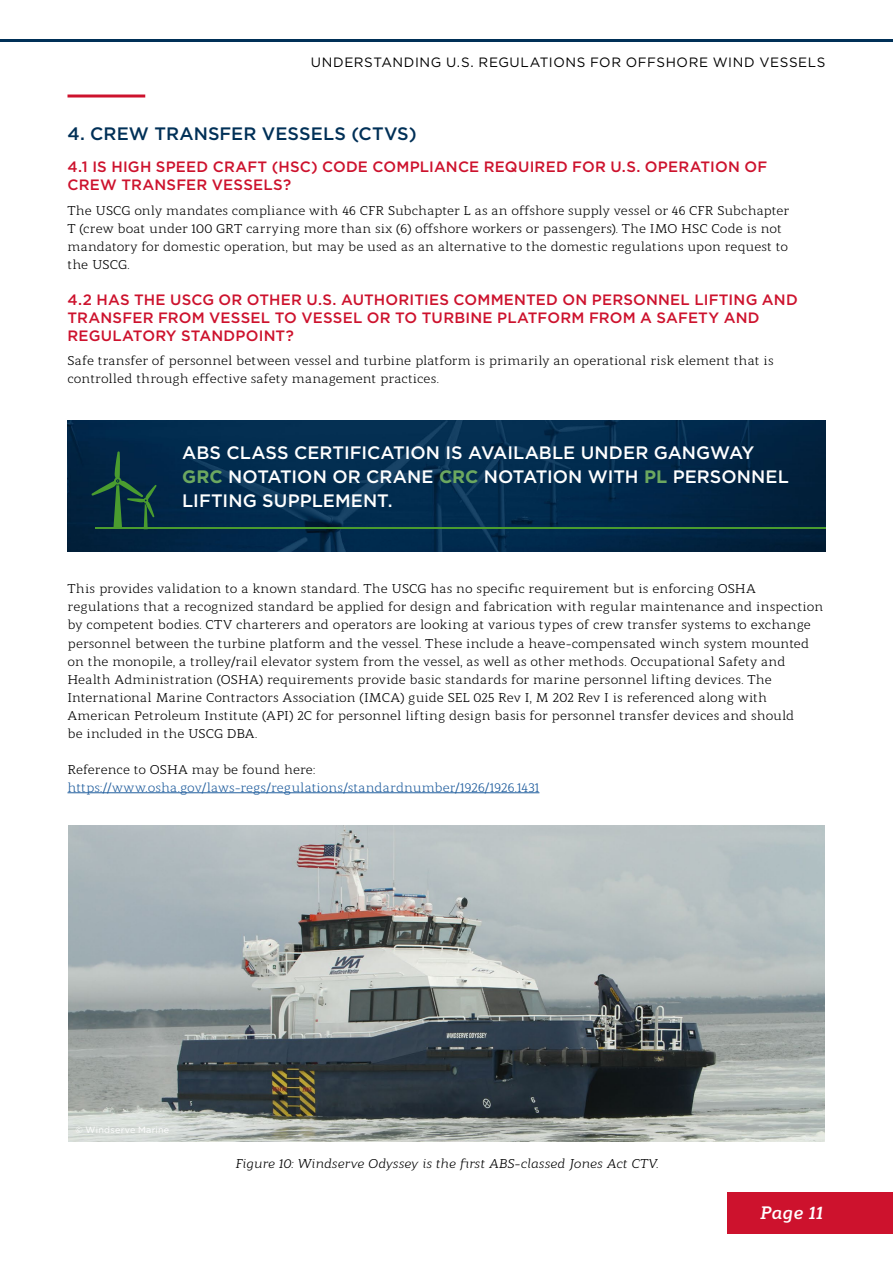
<style>
.page{position:relative;width:893px;height:1263px;background:#fff}
.page>*{position:absolute;margin:0;border:0;box-sizing:border-box;transform-origin:0 0}
.t1{font:500 18px/24px "Gotham";color:#fff}
.t2{font:500 18px "Gotham";letter-spacing:.005em;color:#003057}
.t3{font:italic 700 18px "Modum";color:#fff}
.t4{font:500 15px/18px "Gotham";letter-spacing:.015em;color:#cd122d}
.t5{font:13.5px "Gotham";letter-spacing:.045em;color:#000}
.t6{font:12.75px/18px "Modum";color:#000}
.t7{font:12.75px "Modum";letter-spacing:.005em;color:#215e9e}
.t8{font:italic 12.75px "Modum";letter-spacing:-.005em;color:#000}
.t9{font:9px "Gotham";letter-spacing:.025em;color:#fff}
.s1{font-weight:700;color:#6ca860}
</style>
<div class="page">
<hr style="left:68px;top:792px;width:471px;height:1px;background:#215e9e">
<hr style="left:68px;top:95px;width:77px;height:3px;background:#cd122d">
<img style="left:68px;top:826px;width:757px;height:315px">
<img style="left:68px;top:420px;width:757px;height:131px">
<hr style="left:95px;top:527px;width:730px;height:2px;background:#4a9c2f">
<svg style="left:91px;top:451px;width:66px;height:78px;background:#0e3940"></svg>
<hr style="left:0;top:39px;width:893px;height:3px;background:#003057">
<div style="left:727px;top:1192px;width:166px;height:41px;background:#cd122d"></div>
<p class="t5" style="left:311px;top:53px;width:516px">UNDERSTANDING U.S. REGULATIONS FOR OFFSHORE WIND VESSELS</p>
<h1 class="t2" style="left:68px;top:122px;width:351px">4. CREW TRANSFER VESSELS (CTVS)</h1>
<p class="t4" style="left:68px;top:157px;width:701px">4.1 IS HIGH SPEED CRAFT (HSC) CODE COMPLIANCE REQUIRED FOR U.S. OPERATION OF<br>CREW TRANSFER VESSELS?</p>
<p class="t6" style="left:68px;top:200px;width:723px">The USCG only mandates compliance with 46 CFR Subchapter L as an offshore supply vessel or 46 CFR Subchapter T (crew boat under 100 GRT carrying more than six (6) offshore workers or passengers). The IMO HSC Code is not mandatory for domestic operation, but may be used as an alternative to the domestic regulations upon request to the USCG.</p>
<p class="t4" style="left:68px;top:290px;width:732px">4.2 HAS THE USCG OR OTHER U.S. AUTHORITIES COMMENTED ON PERSONNEL LIFTING AND<br>TRANSFER FROM VESSEL TO VESSEL OR TO TURBINE PLATFORM FROM A SAFETY AND<br>REGULATORY STANDPOINT?</p>
<p class="t6" style="left:68px;top:351px;width:708px">Safe transfer of personnel between vessel and turbine platform is primarily an operational risk element that is controlled through effective safety management practices.</p>
<h1 class="t1" style="left:182px;top:440px;width:608px">ABS CLASS CERTIFICATION IS AVAILABLE UNDER GANGWAY<br><span class="s1">GRC</span> NOTATION OR CRANE <span class="s1">CRC</span> NOTATION WITH <span class="s1">PL</span> PERSONNEL<br>LIFTING SUPPLEMENT.</h1>
<p class="t6" style="left:68px;top:579px;width:757px">This provides validation to a known standard. The USCG has no specific requirement but is enforcing OSHA regulations that a recognized standard be applied for design and fabrication with regular maintenance and inspection by competent bodies. CTV charterers and operators are looking at various types of crew transfer systems to exchange personnel between the turbine platform and the vessel. These include a heave-compensated winch system mounted on the monopile, a trolley/rail elevator system from the vessel, as well as other methods. Occupational Safety and Health Administration (OSHA) requirements provide basic standards for marine personnel lifting devices. The International Marine Contractors Association (IMCA) guide SEL 025 Rev I, M 202 Rev I is referenced along with American Petroleum Institute (API) 2C for personnel lifting design basis for personnel transfer devices and should<br>be included in the USCG DBA.</p>
<p class="t6" style="left:68px;top:759px;width:249px">Reference to OSHA may be found here:</p>
<p class="t7" style="left:68px;top:777px;width:473px">https://www.osha.gov/laws-regs/regulations/standardnumber/1926/1926.1431</p>
<p class="t9" style="left:75px;top:1123px;width:95px">© Windserve Marine</p>
<p class="t8" style="left:235px;top:1154px;width:425px">Figure 10: Windserve Odyssey is the first ABS-classed Jones Act CTV.</p>
<h1 class="t3" style="left:760px;top:1198px;width:64px">Page 11</h1>
</div>
